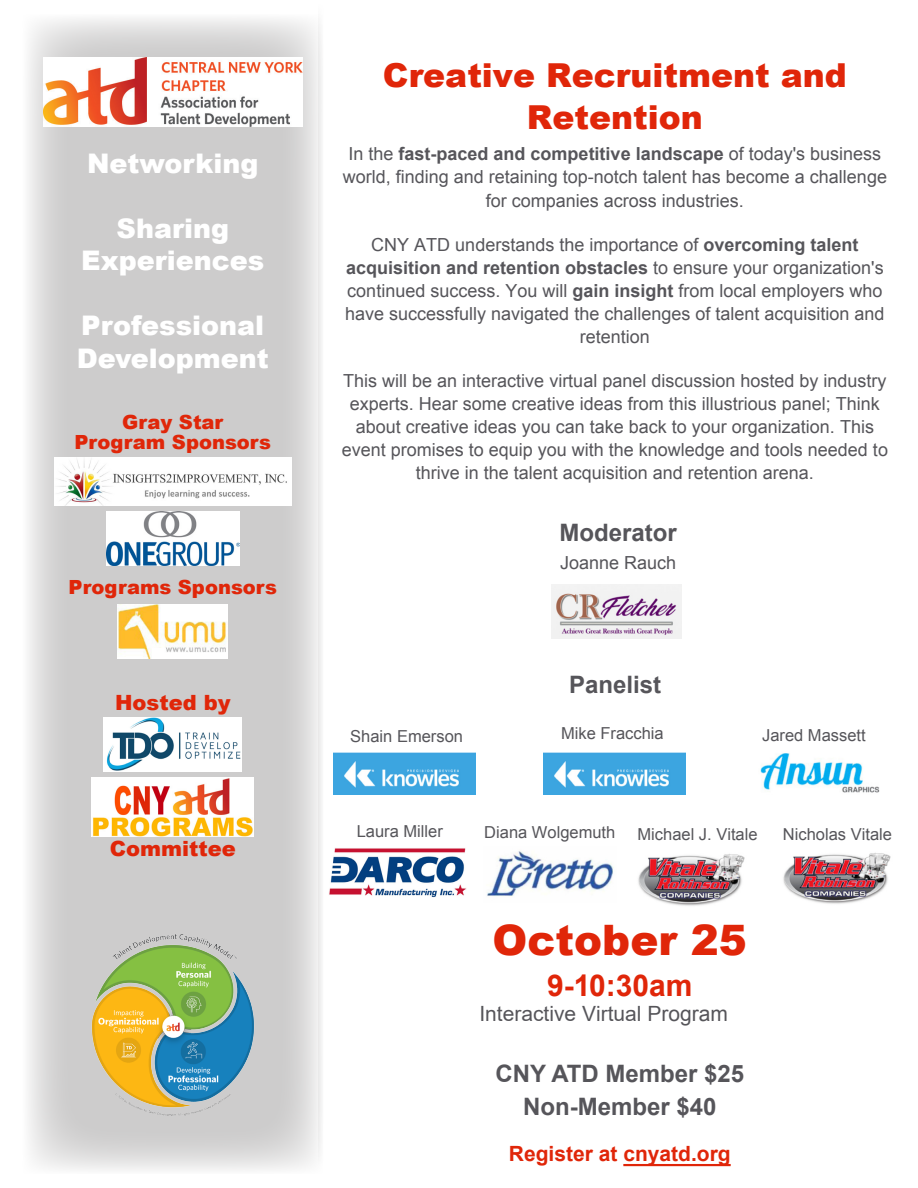
<style>
.page{position:relative;width:918px;height:1188px;background:#fff}
.page>*{position:absolute;margin:0;border:0;box-sizing:border-box;transform-origin:0 0}
.t1{font:900 42px "Arial";color:#e02609}
.t2{font:900 33px/42.2px "Arial";color:#e02609;text-align:center}
.t3{font:700 30px "Arial";color:#e02609}
.t4{font:900 27px/32.4px "Arial";color:#fff;text-align:center}
.t5{font:700 24px/32.8px "Arial";color:#56555a;text-align:center}
.t6{font:900 21px "Arial";color:#e02609}
.t7{font:21px "Arial";color:#56555a}
.t8{font:700 21px "Arial";color:#e02609}
.t9{font:900 19.5px/19.5px "Arial";color:#e02609;text-align:center}
.t10{font:18px/23.1px "Arial";color:#56555a;text-align:center}
.t11{font:16.5px "Arial";color:#56555a}
.s1{font-weight:700}
</style>
<div class="page">
<svg style="left:28px;top:18px;width:291px;height:1152px;background:#d3d3d3"></svg>
<hr style="left:319px;top:4px;width:4px;height:1160px;background:#f4f4f4">
<hr style="left:623px;top:1164px;width:108px;height:2px;background:#e02609">
<img style="left:552px;top:584px;width:130px;height:54px">
<img style="left:783px;top:853px;width:108px;height:51px">
<img style="left:543px;top:752px;width:143px;height:42px">
<img style="left:333px;top:752px;width:143px;height:42px">
<img style="left:760px;top:753px;width:120px;height:40px">
<img style="left:329px;top:848px;width:138px;height:50px">
<img style="left:638px;top:854px;width:107px;height:52px">
<img style="left:487px;top:850px;width:127px;height:47px">
<img style="left:43px;top:57px;width:259px;height:69px">
<img style="left:78px;top:932px;width:189px;height:188px">
<img style="left:92px;top:777px;width:162px;height:60px">
<img style="left:104px;top:717px;width:138px;height:54px">
<img style="left:107px;top:512px;width:132px;height:54px">
<img style="left:54px;top:458px;width:238px;height:48px">
<img style="left:118px;top:604px;width:110px;height:54px">
<p class="t4" style="left:88px;top:137px;width:173px">Networking</p>
<p class="t4" style="left:82px;top:202px;width:185px">Sharing<br>Experiences</p>
<p class="t4" style="left:77px;top:299px;width:195px;text-align:left">Professional<br>Development</p>
<p class="t4" style="left:87px;top:147px;width:173px">Networking</p>
<p class="t4" style="left:117px;top:211px;width:114px">Sharing</p>
<p class="t4" style="left:81px;top:244px;width:185px">Experiences</p>
<p class="t4" style="left:81px;top:309px;width:184px">Professional</p>
<p class="t4" style="left:77px;top:341px;width:194px">Development</p>
<p class="t9" style="left:75px;top:412px;width:198px">Gray Star<br>Program Sponsors</p>
<p class="t9" style="left:69px;top:577px;width:210px">Programs Sponsors</p>
<p class="t6" style="left:115px;top:687px;width:117px">Hosted by</p>
<p class="t6" style="left:109px;top:827px;width:127px">Committee</p>
<p class="t6" style="left:110px;top:833px;width:127px">Committee</p>
<p class="t2" style="left:383px;top:53px;width:465px">Creative Recruitment and<br>Retention</p>
<p class="t10" style="left:343px;top:143px;width:546px">In the <span class="s1">fast-paced and competitive landscape</span> of today's business world, finding and retaining top-notch talent has become a challenge for companies across industries.</p>
<p class="t10" style="left:345px;top:233px;width:541px">CNY ATD understands the importance of <span class="s1">overcoming talent acquisition and retention obstacles</span> to ensure your organization's continued success. You will <span class="s1">gain insight</span> from local employers who have successfully navigated the challenges of talent acquisition and retention</p>
<p class="t10" style="left:342px;top:370px;width:548px">This will be an interactive virtual panel discussion hosted by industry experts. Hear some creative ideas from this illustrious panel; Think about creative ideas you can take back to your organization. This event promises to equip you with the knowledge and tools needed to thrive in the talent acquisition and retention arena.</p>
<p class="t5" style="left:560px;top:517px;width:119px">Moderator</p>
<p class="t10" style="left:560px;top:551px;width:118px">Joanne Rauch</p>
<p class="t5" style="left:569px;top:669px;width:94px">Panelist</p>
<p class="t11" style="left:350px;top:726px;width:114px">Shain Emerson</p>
<p class="t11" style="left:561px;top:723px;width:104px">Mike Fracchia</p>
<p class="t11" style="left:762px;top:725px;width:105px">Jared Massett</p>
<p class="t11" style="left:357px;top:820px;width:88px">Laura Miller</p>
<p class="t11" style="left:484px;top:822px;width:133px">Diana Wolgemuth</p>
<p class="t11" style="left:638px;top:824px;width:122px">Michael J. Vitale</p>
<p class="t11" style="left:783px;top:823px;width:111px">Nicholas Vitale</p>
<p class="t1" style="left:493px;top:909px;width:256px">October 25</p>
<p class="t3" style="left:547px;top:966px;width:147px">9-10:30am</p>
<p class="t7" style="left:479px;top:999px;width:250px">Interactive Virtual Program</p>
<p class="t5" style="left:495px;top:1057px;width:250px">CNY ATD Member $25<br>Non-Member $40</p>
<p class="t8" style="left:509px;top:1139px;width:223px">Register at cnyatd.org</p>
</div>
